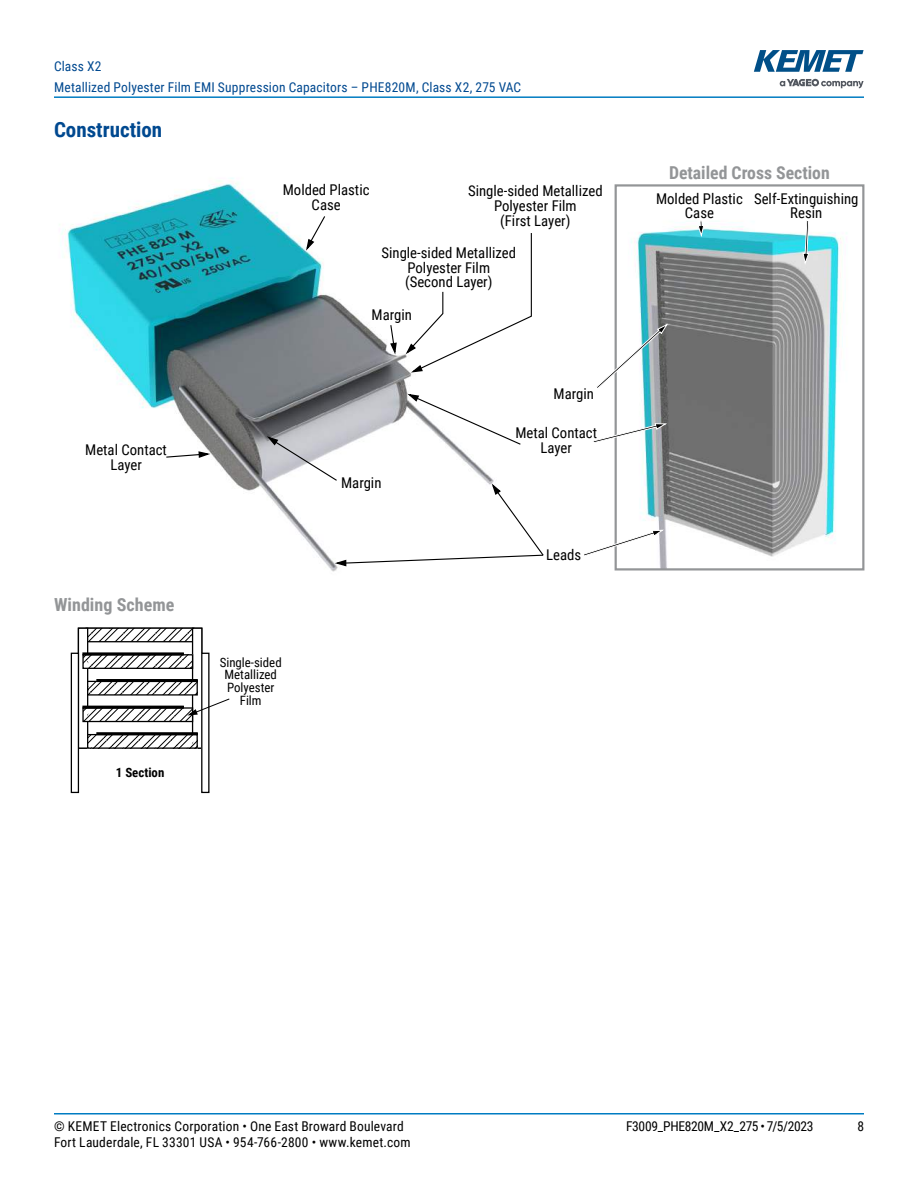
<style>
.page{position:relative;width:918px;height:1188px;background:#fff}
.page>*{position:absolute;margin:0;border:0;box-sizing:border-box;transform-origin:0 0}
.t1{font:700 21px "Roboto Condensed";color:#004990}
.t2{font:700 18px "Roboto Condensed";letter-spacing:.005em;color:#939597}
.t3{font:700 17.85px "Roboto Condensed";color:#939597}
.t4{font:14.85px/14.9px "Roboto Condensed";color:#000;text-align:center}
.t5{font:13.5px/16.2px "Roboto Condensed";letter-spacing:.015em;color:#000}
.t6{font:13.5px/21px "Roboto Condensed";letter-spacing:.01em;color:#004990}
.t7{font:13.5px "Roboto Condensed";letter-spacing:-.02em;color:#000}
.t8{font:12.9px/12.9px "Roboto Condensed";color:#000;text-align:center}
.t9{font:700 12.9px "Roboto Condensed";color:#000}
</style>
<div class="page">
<hr style="left:54px;top:1113px;width:810px;height:2px;background:#007cc2">
<hr style="left:54px;top:96px;width:810px;height:2px;background:#007cc2">
<svg style="left:780px;top:79px;width:84px;height:9px"></svg>
<svg style="left:754px;top:50px;width:110px;height:22px"></svg>
<img style="left:61px;top:178px;width:351px;height:394px">
<img style="left:630px;top:226px;width:212px;height:342px">
<div style="left:615px;top:184px;width:249px;height:387px;border:2px solid #939597"></div>
<svg style="left:165px;top:450px;width:48px;height:9px"></svg>
<svg style="left:265px;top:393px;width:279px;height:174px"></svg>
<svg style="left:697px;top:220px;width:8px;height:18px"></svg>
<svg style="left:802px;top:221px;width:8px;height:45px"></svg>
<svg style="left:593px;top:423px;width:75px;height:21px"></svg>
<svg style="left:597px;top:323px;width:72px;height:67px"></svg>
<svg style="left:584px;top:529px;width:81px;height:28px"></svg>
<svg style="left:305px;top:215px;width:21px;height:38px"></svg>
<svg style="left:404px;top:232px;width:128px;height:142px"></svg>
<svg style="left:389px;top:324px;width:9px;height:33px"></svg>
<svg style="left:88px;top:630px;width:104px;height:10px"></svg>
<div style="left:86px;top:628px;width:108px;height:14px;border:1px solid #000"></div>
<div style="left:192px;top:628px;width:10px;height:121px;border:1px solid #000"></div>
<div style="left:78px;top:628px;width:10px;height:121px;border:1px solid #000"></div>
<svg style="left:84px;top:656px;width:107px;height:11px"></svg>
<div style="left:82px;top:654px;width:111px;height:15px;border:1px solid #000"></div>
<svg style="left:89px;top:683px;width:107px;height:11px"></svg>
<div style="left:87px;top:681px;width:111px;height:15px;border:1px solid #000"></div>
<svg style="left:84px;top:709px;width:107px;height:11px"></svg>
<div style="left:82px;top:707px;width:111px;height:15px;border:1px solid #000"></div>
<svg style="left:89px;top:736px;width:107px;height:11px"></svg>
<div style="left:87px;top:734px;width:111px;height:15px;border:1px solid #000"></div>
<div style="left:82px;top:652px;width:102px;height:3px;border:1px solid #000"></div>
<div style="left:82px;top:706px;width:102px;height:3px;border:1px solid #000"></div>
<div style="left:96px;top:679px;width:102px;height:3px;border:1px solid #000"></div>
<div style="left:96px;top:732px;width:102px;height:3px;border:1px solid #000"></div>
<div style="left:71px;top:653px;width:8px;height:140px;border:1px solid #000"></div>
<div style="left:201px;top:653px;width:9px;height:140px;border:1px solid #000"></div>
<svg style="left:185px;top:698px;width:45px;height:18px"></svg>
<p class="t6" style="left:54px;top:57px;width:469px">Class X2<br>Metallized Polyester Film EMI Suppression Capacitors – PHE820M, Class X2, 275 VAC</p>
<h1 class="t1" style="left:54px;top:115px;width:110px">Construction</h1>
<p class="t4" style="left:283px;top:184px;width:88px">Molded Plastic<br>Case</p>
<p class="t4" style="left:468px;top:185px;width:136px">Single-sided Metallized<br>Polyester Film<br>(First Layer)</p>
<p class="t4" style="left:382px;top:246px;width:136px">Single-sided Metallized<br>Polyester Film<br>(Second Layer)</p>
<p class="t4" style="left:85px;top:443px;width:83px">Metal Contact<br>Layer</p>
<p class="t2" style="left:54px;top:592px;width:122px">Winding Scheme</p>
<p class="t9" style="left:116px;top:767px;width:50px">1 Section</p>
<p class="t8" style="left:220px;top:657px;width:63px">Single-sided<br>Metallized<br>Polyester<br>Film</p>
<p class="t4" style="left:372px;top:308px;width:42px">Margin</p>
<p class="t4" style="left:341px;top:476px;width:42px">Margin</p>
<p class="t4" style="left:554px;top:388px;width:42px">Margin</p>
<p class="t4" style="left:515px;top:426px;width:83px">Metal Contact<br>Layer</p>
<p class="t4" style="left:546px;top:548px;width:37px">Leads</p>
<p class="t3" style="left:669px;top:163px;width:162px">Detailed Cross Section</p>
<p class="t4" style="left:754px;top:192px;width:106px">Self-Extinguishing<br>Resin</p>
<p class="t4" style="left:656px;top:192px;width:88px">Molded Plastic<br>Case</p>
<p class="t5" style="left:54px;top:1119px;width:358px">© KEMET Electronics Corporation • One East Broward Boulevard<br>Fort Lauderdale, FL 33301 USA • 954-766-2800 • www.kemet.com</p>
<p class="t7" style="left:626px;top:1120px;width:189px">F3009_PHE820M_X2_275 • 7/5/2023</p>
<p class="t5" style="left:857px;top:1119px;width:8px">8</p>
</div>
